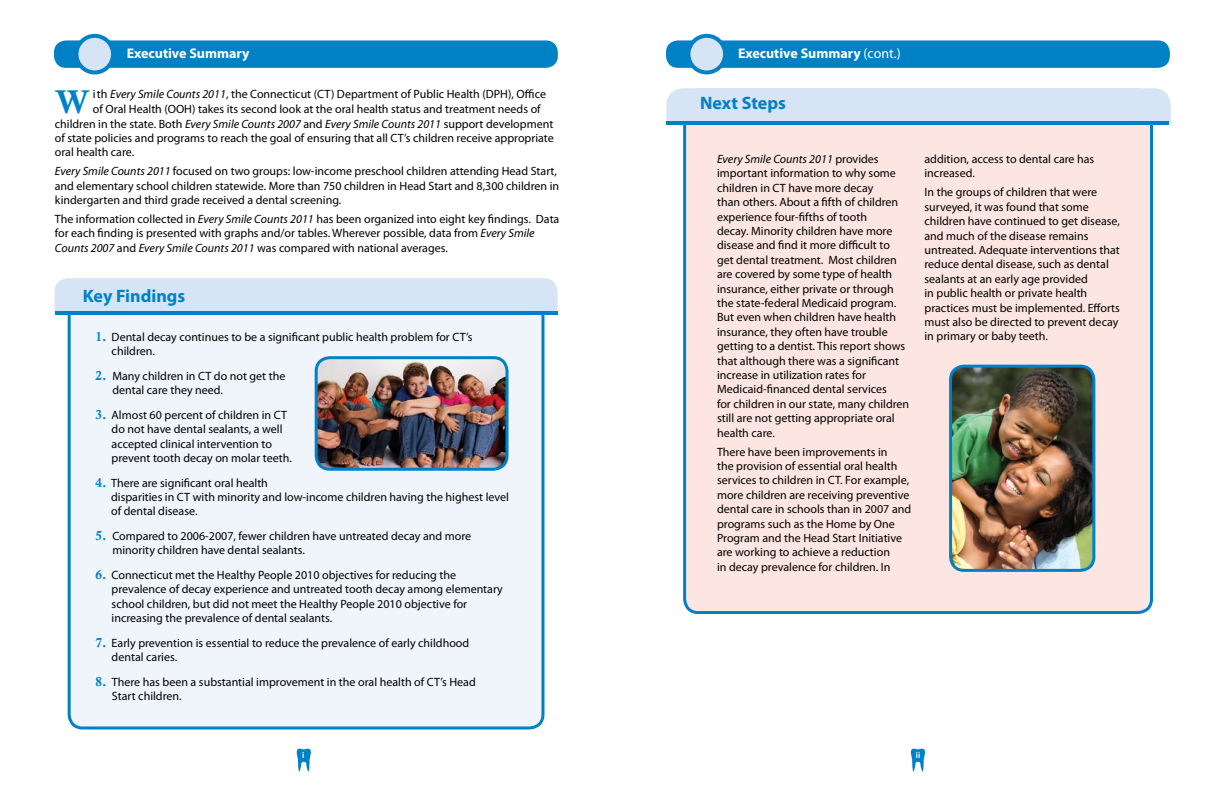
<style>
.page{position:relative;width:1224px;height:792px;background:#fff}
.page>*{position:absolute;margin:0;border:0;box-sizing:border-box;transform-origin:0 0}
.t1{font:32.9px "Calis MT Bol";color:#0081c6}
.t2{font:700 18px "Myriad Pro";color:#0081c6}
.t3{font:700 14px "Myriad Pro";color:#fff}
.t4{font:12px/14.4px "Myriad Pro";color:#000}
.t5{font:600 9px "Myriad Pro";color:#fff}
.s1{font-weight:400}
.s2{font-style:italic}
.s3{font-family:"Calis MT Bol";font-size:13px;color:#0081c6}
</style>
<div class="page">
<div style="left:54px;top:40px;width:504px;height:28px;background:#0081c6;border-radius:12px"></div>
<div style="left:666px;top:40px;width:504px;height:28px;background:#0081c6;border-radius:12px"></div>
<svg style="left:911px;top:749px;width:14px;height:23px"></svg>
<svg style="left:297px;top:749px;width:14px;height:23px"></svg>
<div style="left:69px;top:285px;width:474px;height:443px;background:#f0f5fb;border-radius:14px"></div>
<div style="left:68px;top:284px;width:476px;height:445px;border:3px solid #0081c6;border-radius:14px"></div>
<div style="left:685px;top:90px;width:467px;height:523px;background:#fde5e2;border-radius:13px"></div>
<div style="left:683px;top:89px;width:470px;height:525px;border:3px solid #0081c6;border-radius:13px"></div>
<div style="left:76px;top:36px;width:37px;height:36px;background:#d6e4f5;border-radius:50%"></div>
<div style="left:74px;top:34px;width:41px;height:40px;border:4px solid #0081c6;border-radius:50%"></div>
<div style="left:688px;top:36px;width:37px;height:36px;background:#d6e4f5;border-radius:50%"></div>
<div style="left:686px;top:34px;width:41px;height:40px;border:4px solid #0081c6;border-radius:50%"></div>
<div style="left:55px;top:278px;width:503px;height:33px;background:#d6e4f5"></div>
<div style="left:666px;top:88px;width:505px;height:37px;background:#d6e4f5"></div>
<img style="left:317px;top:358px;width:188px;height:111px">
<div style="left:315px;top:356px;width:194px;height:115px;border:3px solid #0081c6;border-radius:14px"></div>
<hr style="left:55px;top:311px;width:503px;height:4px;background:#0081c6">
<hr style="left:666px;top:121px;width:503px;height:4px;background:#0081c6">
<img style="left:951px;top:366px;width:142px;height:204px">
<div style="left:949px;top:365px;width:146px;height:207px;border:3px solid #0081c6;border-radius:14px"></div>
<p class="t3" style="left:127px;top:44px;width:124px">Executive Summary</p>
<p class="t3" style="left:738px;top:44px;width:164px">Executive Summary <span class="s1">(cont.)</span></p>
<h1 class="t1" style="left:55px;top:83px;width:36px">W</h1>
<p class="t4" style="left:93px;top:87px;width:455px">ith <span class="s2">Every Smile Counts 2011</span>, the Connecticut (CT) Department of Public Health (DPH), Office</p>
<p class="t4" style="left:93px;top:101px;width:449px">of Oral Health (OOH) takes its second look at the oral health status and treatment needs of</p>
<p class="t4" style="left:55px;top:116px;width:500px">children in the state. Both <span class="s2">Every Smile Counts 2007</span> and <span class="s2">Every Smile Counts 2011</span> support development</p>
<p class="t4" style="left:55px;top:131px;width:501px">of state policies and programs to reach the goal of ensuring that all CT’s children receive appropriate</p>
<p class="t4" style="left:55px;top:145px;width:81px">oral health care.</p>
<p class="t4" style="left:55px;top:164px;width:506px"><span class="s2">Every Smile Counts 2011</span> focused on two groups: low-income preschool children attending Head Start, and elementary school children statewide. More than 750 children in Head Start and 8,300 children in kindergarten and third grade received a dental screening.</p>
<p class="t4" style="left:55px;top:212px;width:506px">The information collected in <span class="s2">Every Smile Counts 2011</span> has been organized into eight key findings. Data for each finding is presented with graphs and/or tables. Wherever possible, data from <span class="s2">Every Smile<br>Counts 2007</span> and <span class="s2">Every Smile Counts 2011</span> was compared with national averages.</p>
<h2 class="t2" style="left:83px;top:284px;width:104px">Key Findings</h2>
<p class="t4" style="left:112px;top:329px;width:362px;text-indent:-16px"><span class="s3">1.</span> Dental decay continues to be a significant public health problem for CT’s children.</p>
<p class="t4" style="left:112px;top:368px;width:175px;text-indent:-17px"><span class="s3">2.</span> Many children in CT do not get the dental care they need.</p>
<p class="t4" style="left:112px;top:407px;width:182px;text-indent:-16px"><span class="s3">3.</span> Almost 60 percent of children in CT do not have dental sealants, a well accepted clinical intervention to prevent tooth decay on molar teeth.</p>
<p class="t4" style="left:111px;top:475px;width:399px;text-indent:-16px"><span class="s3">4.</span> There are significant oral health<br>disparities in CT with minority and low-income children having the highest level of dental disease.</p>
<p class="t4" style="left:112px;top:529px;width:360px;text-indent:-17px"><span class="s3">5.</span> Compared to 2006-2007, fewer children have untreated decay and more minority children have dental sealants.</p>
<p class="t4" style="left:112px;top:568px;width:393px;text-indent:-16px"><span class="s3">6.</span> Connecticut met the Healthy People 2010 objectives for reducing the prevalence of decay experience and untreated tooth decay among elementary school children, but did not meet the Healthy People 2010 objective for increasing the prevalence of dental sealants.</p>
<p class="t4" style="left:112px;top:635px;width:359px;text-indent:-16px"><span class="s3">7.</span> Early prevention is essential to reduce the prevalence of early childhood dental caries.</p>
<p class="t4" style="left:112px;top:674px;width:365px;text-indent:-16px"><span class="s3">8.</span> There has been a substantial improvement in the oral health of CT’s Head<br>Start children.</p>
<h2 class="t2" style="left:700px;top:91px;width:87px">Next Steps</h2>
<p class="t4" style="left:717px;top:152px;width:194px"><span class="s2">Every Smile Counts 2011</span> provides important information to why some children in CT have more decay<br>than others. About a fifth of children experience four-fifths of tooth<br>decay. Minority children have more disease and find it more difficult to get dental treatment. Most children are covered by some type of health insurance, either private or through the state-federal Medicaid program.<br>But even when children have health insurance, they often have trouble getting to a dentist. This report shows that although there was a significant increase in utilization rates for Medicaid-financed dental services<br>for children in our state, many children still are not getting appropriate oral health care.</p>
<p class="t4" style="left:717px;top:444px;width:196px">There have been improvements in<br>the provision of essential oral health services to children in CT. For example, more children are receiving preventive dental care in schools than in 2007 and programs such as the Home by One Program and the Head Start Initiative are working to achieve a reduction<br>in decay prevalence for children. In</p>
<p class="t4" style="left:925px;top:152px;width:171px">addition, access to dental care has increased.</p>
<p class="t4" style="left:925px;top:185px;width:197px">In the groups of children that were surveyed, it was found that some children have continued to get disease, and much of the disease remains untreated. Adequate interventions that reduce dental disease, such as dental sealants at an early age provided<br>in public health or private health practices must be implemented. Efforts must also be directed to prevent decay in primary or baby teeth.</p>
<p class="t5" style="left:302px;top:750px;width:4px">i</p>
<p class="t5" style="left:916px;top:750px;width:6px">ii</p>
</div>
